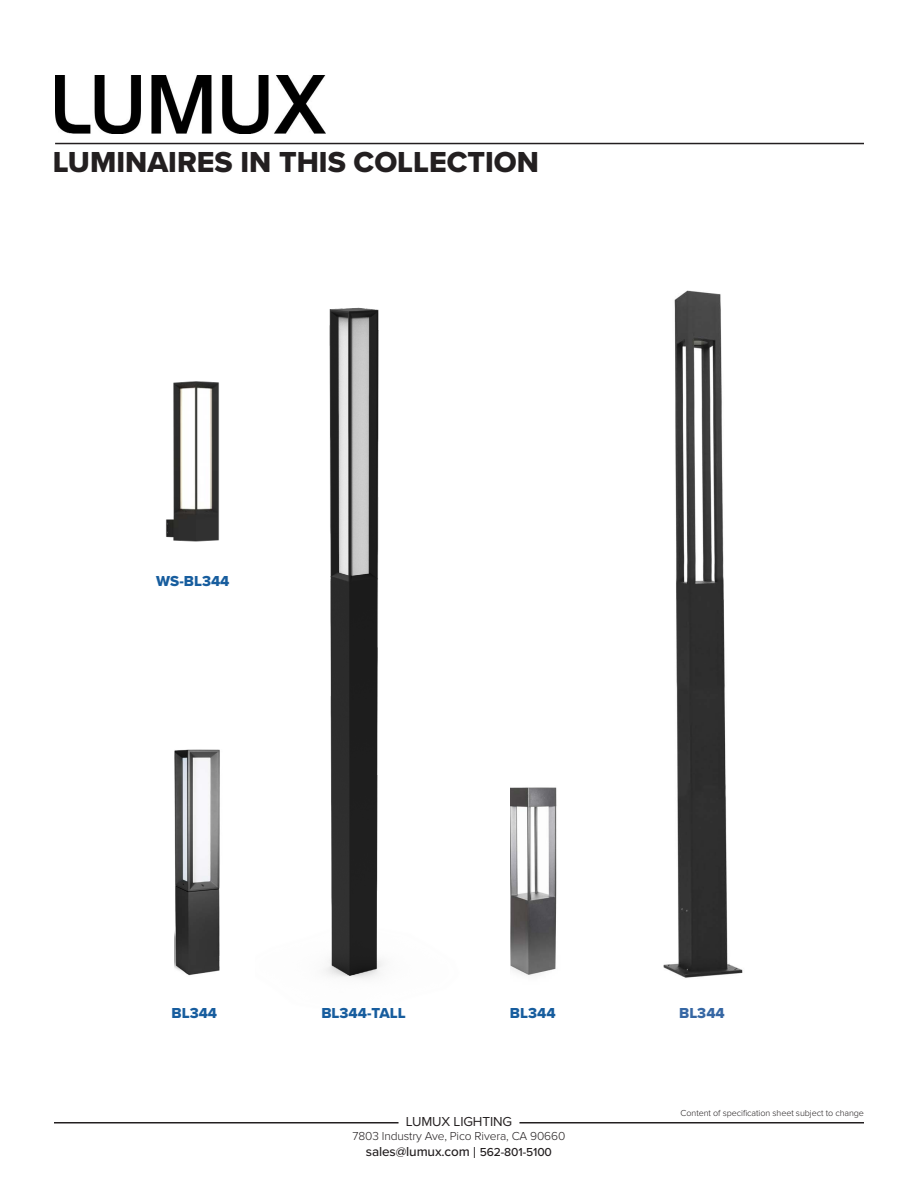
<style>
.page{position:relative;width:918px;height:1188px;background:#fff}
.page>*{position:absolute;margin:0;border:0;box-sizing:border-box;transform-origin:0 0}
.t1{font:30px "Proxima Nova Extrabld";color:#231f20}
.t2{font:15px "Proxima Nova Extrabld";color:#175d9e}
.t3{font:15px "Proxima Nova Extrabld";color:#3667a4}
.t4{font:500 13.5px "Proxima Nova";letter-spacing:-.01em;color:#231f20}
.t5{font:13.5px "Proxima Nova";letter-spacing:-.01em;color:#231f20}
.t6{font:300 12px "Proxima Nova";letter-spacing:-.01em;color:#231f20}
.t7{font:300 9px "Proxima Nova";letter-spacing:-.01em;color:#231f20}
.s1{font-weight:300;font-size:16.5px}
.s2{font-size:12px}
</style>
<div class="page">
<img style="left:56px;top:76px;width:269px;height:57px">
<img style="left:325px;top:307px;width:58px;height:672px">
<hr style="left:55px;top:143px;width:809px;height:1px;background:#231f20">
<hr style="left:519px;top:1122px;width:345px;height:2px;background:#231f20">
<hr style="left:54px;top:1122px;width:345px;height:2px;background:#231f20">
<img style="left:175px;top:749px;width:45px;height:227px">
<img style="left:663px;top:290px;width:80px;height:688px">
<img style="left:510px;top:787px;width:47px;height:189px">
<img style="left:166px;top:381px;width:53px;height:161px">
<p class="t1" style="left:53px;top:139px;width:488px">LUMINAIRES IN THIS COLLECTION</p>
<p class="t2" style="left:156px;top:570px;width:75px">WS-BL344</p>
<p class="t2" style="left:172px;top:1002px;width:47px">BL344</p>
<p class="t2" style="left:321px;top:1002px;width:86px">BL344-TALL</p>
<p class="t2" style="left:510px;top:1002px;width:47px">BL344</p>
<p class="t3" style="left:679px;top:1002px;width:47px">BL344</p>
<p class="t5" style="left:406px;top:1111px;width:108px">LUMUX LIGHTING</p>
<p class="t6" style="left:353px;top:1127px;width:214px">7803 Industry Ave, Pico Rivera, CA 90660</p>
<p class="t4" style="left:366px;top:1141px;width:188px">sales@lumux.com <span class="s1">І</span> <span class="s2">562-801-5100</span></p>
<p class="t7" style="left:681px;top:1106px;width:185px">Content of specification sheet subject to change</p>
</div>
